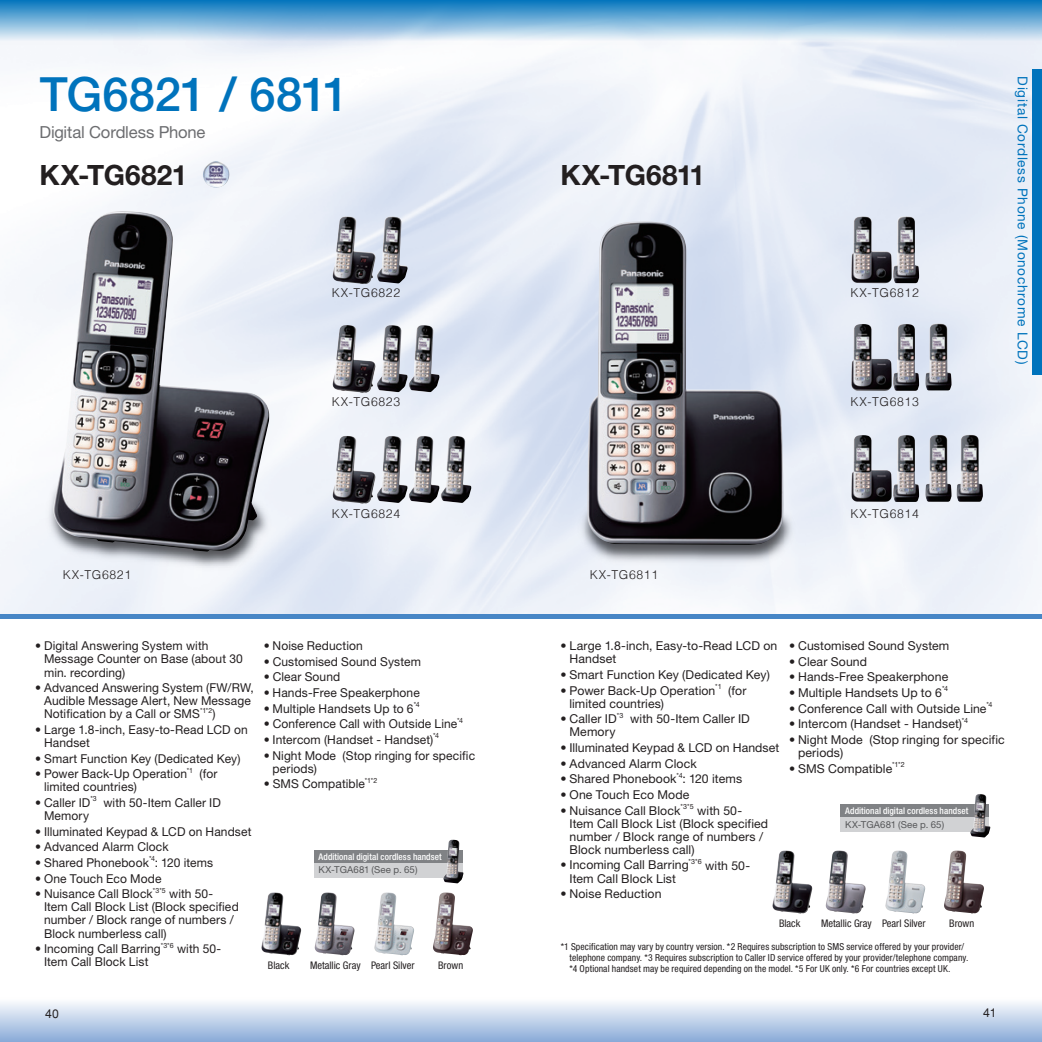
<style>
.page{position:relative;width:1042px;height:1042px;background:#fff}
.page>*{position:absolute;margin:0;border:0;box-sizing:border-box;transform-origin:0 0}
.t1{font:500 47.25px "Helvetica Neue LT Std";letter-spacing:-.01em;color:#0073bc}
.t2{font:700 28px "Helvetica Neue LT Std";letter-spacing:.005em;color:#231f20}
.t3{font:16.62px "Helvetica Neue LT Std";letter-spacing:-.01em;color:#6c6d70}
.t4{font:13.65px "Helvetica Neue LT Pro";letter-spacing:.05em;color:#0073bc}
.t5{font:12.25px/13.1px "Helvetica Neue LT Std";letter-spacing:.01em;color:#231f20}
.t6{font:300 12.25px "Helvetica";letter-spacing:.05em;color:#231f20}
.t7{font:12.25px "Helvetica";color:#231f20}
.t8{font:condensed 10.5px "Helvetica Neue LT Std";color:#231f20}
.t9{font:condensed 9.62px/11.4px "Helvetica Neue LT Std";letter-spacing:.01em;color:#231f20}
.t10{font:9.62px "Helvetica Neue LT Std";letter-spacing:.01em;color:#57585a}
.t11{font:500 condensed 9.1px "Helvetica Neue LT Std";letter-spacing:.005em;color:#fff}
.t12{font:7.17px "Helvetica Neue LT Std";color:#231f20}
</style>
<div class="page">
<img style="left:0;top:45px;width:1042px;height:569px">
<div style="left:1032px;top:69px;width:10px;height:306px;background:#0073bc"></div>
<div style="left:0;top:614px;width:1042px;height:5px;background:#4786c6"></div>
<div style="left:0;top:997px;width:1042px;height:45px;background:linear-gradient(to bottom,#fff,#89aad8)"></div>
<svg style="left:0;top:0;width:1042px;height:45px;background:#81b7dc"></svg>
<img style="left:25px;top:415px;width:254px;height:199px">
<img style="left:565px;top:450px;width:238px;height:164px">
<img style="left:53px;top:211px;width:216px;height:340px">
<img style="left:333px;top:216px;width:75px;height:68px">
<img style="left:333px;top:325px;width:106px;height:68px">
<img style="left:333px;top:436px;width:138px;height:67px">
<img style="left:587px;top:221px;width:196px;height:324px">
<img style="left:851px;top:216px;width:68px;height:67px">
<img style="left:851px;top:324px;width:68px;height:67px">
<img style="left:925px;top:323px;width:26px;height:67px">
<img style="left:925px;top:435px;width:26px;height:67px">
<img style="left:956px;top:435px;width:27px;height:67px">
<img style="left:851px;top:435px;width:68px;height:67px">
<img style="left:203px;top:161px;width:12px;height:24px">
<img style="left:261px;top:892px;width:40px;height:63px">
<img style="left:315px;top:892px;width:40px;height:63px">
<img style="left:374px;top:892px;width:40px;height:63px">
<img style="left:433px;top:892px;width:40px;height:63px">
<div style="left:314px;top:850px;width:148px;height:12px;background:#808285"></div>
<div style="left:314px;top:862px;width:148px;height:15px;background:#d1d2d4"></div>
<img style="left:443px;top:840px;width:20px;height:43px">
<img style="left:772px;top:850px;width:40px;height:63px">
<img style="left:826px;top:850px;width:39px;height:63px">
<img style="left:885px;top:850px;width:40px;height:63px">
<img style="left:944px;top:850px;width:40px;height:63px">
<div style="left:840px;top:805px;width:149px;height:12px;background:#808285"></div>
<div style="left:840px;top:817px;width:149px;height:15px;background:#d1d2d4"></div>
<img style="left:970px;top:794px;width:20px;height:43px">
<h1 class="t1" style="left:40px;top:66px;width:311px">TG6821 / 6811</h1>
<h3 class="t3" style="left:39px;top:122px;width:167px">Digital Cordless Phone</h3>
<h2 class="t2" style="left:39px;top:158px;width:149px">KX-TG6821</h2>
<p class="t6" style="left:332px;top:282px;width:70px">KX-TG6822</p>
<h2 class="t2" style="left:560px;top:158px;width:146px">KX-TG6811</h2>
<p class="t6" style="left:850px;top:282px;width:70px">KX-TG6812</p>
<p class="t4" style="left:1031px;top:76px;width:289px;rotate:90deg">Digital Cordless Phone (Monochrome LCD)</p>
<p class="t6" style="left:332px;top:391px;width:70px">KX-TG6823</p>
<p class="t6" style="left:850px;top:391px;width:70px">KX-TG6813</p>
<p class="t6" style="left:63px;top:565px;width:70px">KX-TG6821</p>
<p class="t6" style="left:332px;top:503px;width:70px">KX-TG6824</p>
<p class="t5" style="left:44px;top:639px;width:200px;text-indent:-9px">• Digital Answering System with<br>Message Counter on Base (about 30 min. recording)</p>
<p class="t5" style="left:44px;top:681px;width:211px;text-indent:-9px">• Advanced Answering System (FW/RW,<br>Audible Message Alert, New Message<br>Notification by a Call or SMS</p>
<p class="t12" style="left:200px;top:706px;width:14px">*1*2</p>
<p class="t5" style="left:212px;top:707px;width:5px">)</p>
<p class="t5" style="left:44px;top:723px;width:205px;text-indent:-9px">• Large 1.8-inch, Easy-to-Read LCD on<br>Handset</p>
<p class="t5" style="left:35px;top:751px;width:207px">• Smart Function Key (Dedicated Key)</p>
<p class="t5" style="left:35px;top:767px;width:153px">• Power Back-Up Operation</p>
<p class="t12" style="left:187px;top:766px;width:8px">*1</p>
<p class="t5" style="left:200px;top:767px;width:19px">(for</p>
<p class="t5" style="left:44px;top:780px;width:94px">limited countries)</p>
<p class="t5" style="left:35px;top:796px;width:57px">• Caller ID</p>
<p class="t12" style="left:90px;top:794px;width:8px">*3</p>
<p class="t5" style="left:103px;top:796px;width:119px">with 50-Item Caller ID</p>
<p class="t5" style="left:44px;top:809px;width:47px">Memory</p>
<p class="t5" style="left:35px;top:825px;width:218px">• Illuminated Keypad &amp; LCD on Handset</p>
<p class="t5" style="left:35px;top:840px;width:135px">• Advanced Alarm Clock</p>
<p class="t5" style="left:35px;top:856px;width:115px">• Shared Phonebook</p>
<p class="t12" style="left:149px;top:854px;width:7px">*4</p>
<p class="t5" style="left:155px;top:856px;width:60px">: 120 items</p>
<p class="t5" style="left:35px;top:871px;width:128px">• One Touch Eco Mode</p>
<p class="t5" style="left:35px;top:887px;width:119px">• Nuisance Call Block</p>
<p class="t12" style="left:153px;top:885px;width:14px">*3*5</p>
<p class="t5" style="left:44px;top:887px;width:196px;text-indent:125px">with 50-<br>Item Call Block List (Block specified number / Block range of numbers /<br>Block numberless call)</p>
<p class="t5" style="left:35px;top:942px;width:127px">• Incoming Call Barring</p>
<p class="t12" style="left:161px;top:940px;width:14px">*3*6</p>
<p class="t5" style="left:177px;top:942px;width:46px">with 50-</p>
<p class="t5" style="left:44px;top:955px;width:106px">Item Call Block List</p>
<p class="t5" style="left:264px;top:639px;width:101px">• Noise Reduction</p>
<p class="t5" style="left:264px;top:655px;width:159px">• Customised Sound System</p>
<p class="t5" style="left:264px;top:670px;width:78px">• Clear Sound</p>
<p class="t5" style="left:264px;top:686px;width:158px">• Hands-Free Speakerphone</p>
<p class="t5" style="left:264px;top:701px;width:151px">• Multiple Handsets Up to 6</p>
<p class="t12" style="left:414px;top:700px;width:7px">*4</p>
<p class="t5" style="left:264px;top:717px;width:195px">• Conference Call with Outside Line</p>
<p class="t12" style="left:457px;top:716px;width:7px">*4</p>
<p class="t5" style="left:264px;top:733px;width:171px">• Intercom (Handset - Handset)</p>
<p class="t12" style="left:433px;top:731px;width:7px">*4</p>
<p class="t5" style="left:273px;top:748px;width:204px;text-indent:-9px">• Night Mode (Stop ringing for specific periods)</p>
<p class="t5" style="left:264px;top:777px;width:103px">• SMS Compatible</p>
<p class="t12" style="left:365px;top:775px;width:14px">*1*2</p>
<p class="t11" style="left:318px;top:851px;width:125px">Additional digital cordless handset</p>
<p class="t10" style="left:318px;top:864px;width:101px">KX-TGA681 (See p. 65)</p>
<p class="t8" style="left:268px;top:959px;width:23px">Black</p>
<p class="t8" style="left:310px;top:959px;width:106px">Metallic Gray Pearl Silver</p>
<p class="t8" style="left:438px;top:959px;width:26px">Brown</p>
<p class="t6" style="left:590px;top:565px;width:70px">KX-TG6811</p>
<p class="t6" style="left:850px;top:503px;width:70px">KX-TG6814</p>
<p class="t5" style="left:569px;top:639px;width:209px;text-indent:-9px">• Large 1.8-inch, Easy-to-Read LCD on<br>Handset</p>
<p class="t5" style="left:560px;top:668px;width:211px">• Smart Function Key (Dedicated Key)</p>
<p class="t5" style="left:560px;top:683px;width:156px">• Power Back-Up Operation</p>
<p class="t12" style="left:715px;top:682px;width:8px">*1</p>
<p class="t5" style="left:728px;top:683px;width:20px">(for</p>
<p class="t5" style="left:569px;top:696px;width:96px">limited countries)</p>
<p class="t5" style="left:560px;top:712px;width:58px">• Caller ID</p>
<p class="t12" style="left:617px;top:711px;width:8px">*3</p>
<p class="t5" style="left:630px;top:712px;width:121px">with 50-Item Caller ID</p>
<p class="t5" style="left:569px;top:725px;width:48px">Memory</p>
<p class="t5" style="left:560px;top:741px;width:220px">• Illuminated Keypad &amp; LCD on Handset</p>
<p class="t5" style="left:560px;top:756px;width:138px">• Advanced Alarm Clock</p>
<p class="t5" style="left:560px;top:772px;width:117px">• Shared Phonebook</p>
<p class="t12" style="left:676px;top:771px;width:8px">*4</p>
<p class="t5" style="left:682px;top:772px;width:61px">: 120 items</p>
<p class="t5" style="left:560px;top:788px;width:130px">• One Touch Eco Mode</p>
<p class="t5" style="left:560px;top:803px;width:121px">• Nuisance Call Block</p>
<p class="t12" style="left:680px;top:802px;width:15px">*3*5</p>
<p class="t5" style="left:569px;top:803px;width:200px;text-indent:128px">with 50-<br>Item Call Block List (Block specified number / Block range of numbers /<br>Block numberless call)</p>
<p class="t5" style="left:560px;top:858px;width:130px">• Incoming Call Barring</p>
<p class="t12" style="left:688px;top:857px;width:15px">*3*6</p>
<p class="t5" style="left:705px;top:858px;width:47px">with 50-</p>
<p class="t5" style="left:569px;top:871px;width:108px">Item Call Block List</p>
<p class="t5" style="left:560px;top:887px;width:102px">• Noise Reduction</p>
<p class="t5" style="left:789px;top:639px;width:162px">• Customised Sound System</p>
<p class="t5" style="left:789px;top:655px;width:79px">• Clear Sound</p>
<p class="t5" style="left:789px;top:670px;width:161px">• Hands-Free Speakerphone</p>
<p class="t5" style="left:789px;top:686px;width:154px">• Multiple Handsets Up to 6</p>
<p class="t12" style="left:942px;top:684px;width:8px">*4</p>
<p class="t5" style="left:789px;top:701px;width:199px">• Conference Call with Outside Line</p>
<p class="t12" style="left:986px;top:700px;width:8px">*4</p>
<p class="t5" style="left:789px;top:717px;width:174px">• Intercom (Handset - Handset)</p>
<p class="t12" style="left:962px;top:716px;width:8px">*4</p>
<p class="t5" style="left:798px;top:733px;width:208px;text-indent:-9px">• Night Mode (Stop ringing for specific periods)</p>
<p class="t5" style="left:789px;top:761px;width:105px">• SMS Compatible</p>
<p class="t12" style="left:892px;top:760px;width:14px">*1*2</p>
<p class="t11" style="left:845px;top:805px;width:125px">Additional digital cordless handset</p>
<p class="t10" style="left:845px;top:818px;width:101px">KX-TGA681 (See p. 65)</p>
<p class="t8" style="left:779px;top:917px;width:23px">Black</p>
<p class="t8" style="left:821px;top:917px;width:106px">Metallic Gray Pearl Silver</p>
<p class="t8" style="left:949px;top:917px;width:26px">Brown</p>
<p class="t9" style="left:569px;top:940px;width:400px;text-indent:-9px">*1 Specification may vary by country version. *2 Requires subscription to SMS service offered by your provider/ telephone company. *3 Requires subscription to Caller ID service offered by your provider/telephone company. *4 Optional handset may be required depending on the model. *5 For UK only. *6 For countries except UK.</p>
<p class="t7" style="left:45px;top:1006px;width:15px">40</p>
<p class="t7" style="left:983px;top:1005px;width:15px">41</p>
</div>
